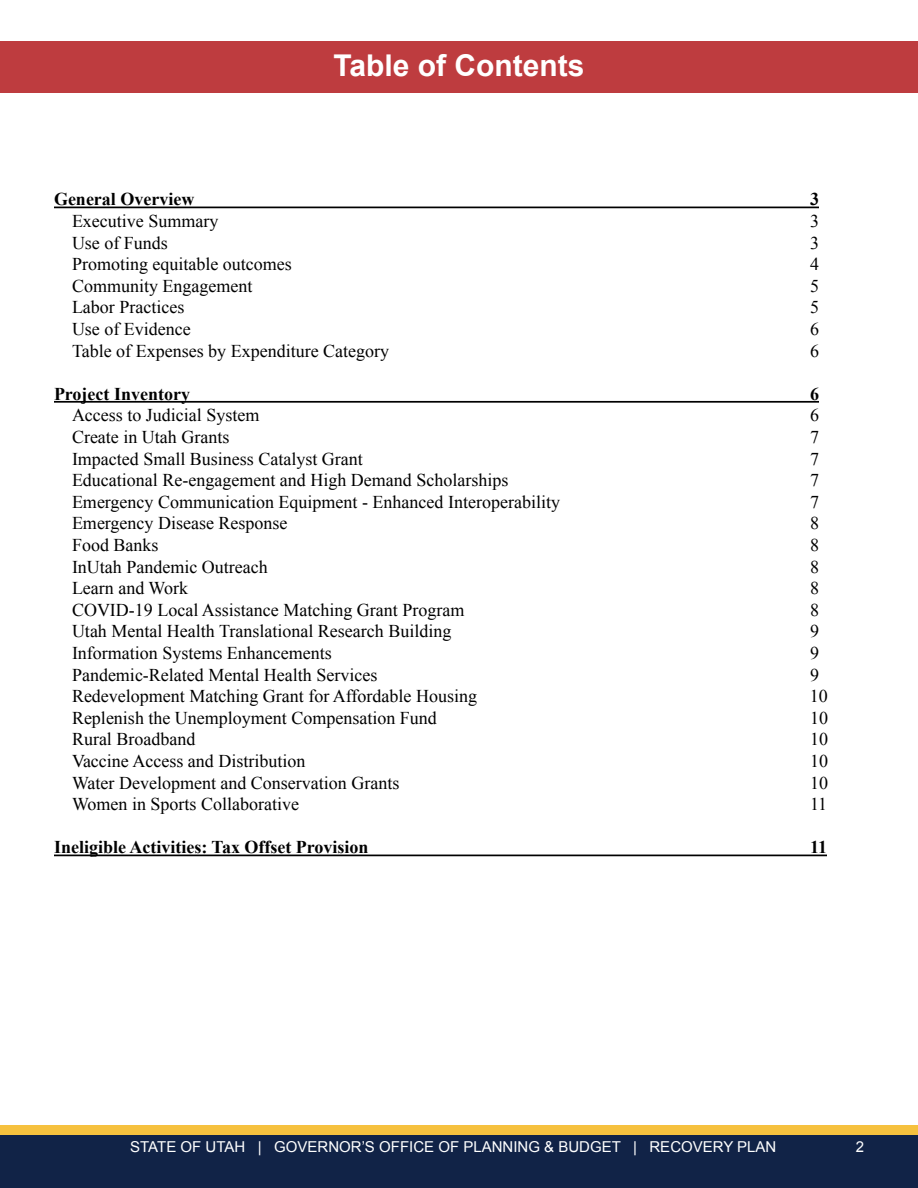
<style>
.page{position:relative;width:918px;height:1188px;background:#fff}
.page>*{position:absolute;margin:0;border:0;box-sizing:border-box;transform-origin:0 0}
.t1{font:700 30px "Arial";color:#fff}
.t2{font:18px "Times New Roman";color:#000}
.t3{font:700 18px "Times New Roman";color:#000}
.t4{font:15px "Arial";color:#fff}
</style>
<div class="page">
<div style="left:1px;top:41px;width:917px;height:51px;background:#be3c3f"></div>
<div style="left:0;top:1125px;width:918px;height:53px;background:#f6c13e"></div>
<hr style="left:54px;top:207px;width:765px;height:1px;background:#000">
<hr style="left:54px;top:401px;width:765px;height:2px;background:#000">
<hr style="left:54px;top:855px;width:773px;height:1px;background:#000">
<div style="left:1px;top:1135px;width:917px;height:52px;background:#112347"></div>
<h1 class="t1" style="left:333px;top:46px;width:253px">Table of Contents</h1>
<p class="t3" style="left:54px;top:187px;width:142px">General Overview</p>
<p class="t3" style="left:810px;top:187px;width:10px">3</p>
<p class="t2" style="left:72px;top:209px;width:148px">Executive Summary</p>
<p class="t2" style="left:810px;top:209px;width:10px">3</p>
<p class="t2" style="left:72px;top:231px;width:97px">Use of Funds</p>
<p class="t2" style="left:810px;top:231px;width:10px">3</p>
<p class="t2" style="left:72px;top:252px;width:221px">Promoting equitable outcomes</p>
<p class="t2" style="left:810px;top:252px;width:10px">4</p>
<p class="t2" style="left:72px;top:274px;width:182px">Community Engagement</p>
<p class="t2" style="left:810px;top:274px;width:10px">5</p>
<p class="t2" style="left:72px;top:295px;width:114px">Labor Practices</p>
<p class="t2" style="left:810px;top:295px;width:10px">5</p>
<p class="t2" style="left:72px;top:317px;width:120px">Use of Evidence</p>
<p class="t2" style="left:810px;top:317px;width:10px">6</p>
<p class="t2" style="left:72px;top:339px;width:319px">Table of Expenses by Expenditure Category</p>
<p class="t2" style="left:810px;top:339px;width:10px">6</p>
<p class="t3" style="left:54px;top:381px;width:138px">Project Inventory</p>
<p class="t3" style="left:810px;top:381px;width:10px">6</p>
<p class="t2" style="left:72px;top:403px;width:189px">Access to Judicial System</p>
<p class="t2" style="left:810px;top:403px;width:10px">6</p>
<p class="t2" style="left:72px;top:425px;width:159px">Create in Utah Grants</p>
<p class="t2" style="left:810px;top:425px;width:10px">7</p>
<p class="t2" style="left:72px;top:447px;width:292px">Impacted Small Business Catalyst Grant</p>
<p class="t2" style="left:810px;top:447px;width:10px">7</p>
<p class="t2" style="left:72px;top:468px;width:438px">Educational Re-engagement and High Demand Scholarships</p>
<p class="t2" style="left:810px;top:468px;width:10px">7</p>
<p class="t2" style="left:72px;top:490px;width:490px">Emergency Communication Equipment - Enhanced Interoperability</p>
<p class="t2" style="left:810px;top:490px;width:10px">7</p>
<p class="t2" style="left:72px;top:511px;width:217px">Emergency Disease Response</p>
<p class="t2" style="left:810px;top:511px;width:10px">8</p>
<p class="t2" style="left:72px;top:533px;width:88px">Food Banks</p>
<p class="t2" style="left:810px;top:533px;width:10px">8</p>
<p class="t2" style="left:72px;top:555px;width:197px">InUtah Pandemic Outreach</p>
<p class="t2" style="left:810px;top:555px;width:10px">8</p>
<p class="t2" style="left:72px;top:576px;width:118px">Learn and Work</p>
<p class="t2" style="left:810px;top:576px;width:10px">8</p>
<p class="t2" style="left:72px;top:598px;width:394px">COVID-19 Local Assistance Matching Grant Program</p>
<p class="t2" style="left:810px;top:598px;width:10px">8</p>
<p class="t2" style="left:72px;top:619px;width:381px">Utah Mental Health Translational Research Building</p>
<p class="t2" style="left:810px;top:619px;width:10px">9</p>
<p class="t2" style="left:72px;top:641px;width:261px">Information Systems Enhancements</p>
<p class="t2" style="left:810px;top:641px;width:10px">9</p>
<p class="t2" style="left:72px;top:663px;width:307px">Pandemic-Related Mental Health Services</p>
<p class="t2" style="left:810px;top:663px;width:10px">9</p>
<p class="t2" style="left:72px;top:684px;width:407px">Redevelopment Matching Grant for Affordable Housing</p>
<p class="t2" style="left:810px;top:684px;width:19px">10</p>
<p class="t2" style="left:72px;top:706px;width:366px">Replenish the Unemployment Compensation Fund</p>
<p class="t2" style="left:810px;top:706px;width:19px">10</p>
<p class="t2" style="left:72px;top:727px;width:125px">Rural Broadband</p>
<p class="t2" style="left:810px;top:727px;width:19px">10</p>
<p class="t2" style="left:72px;top:749px;width:235px">Vaccine Access and Distribution</p>
<p class="t2" style="left:810px;top:749px;width:19px">10</p>
<p class="t2" style="left:72px;top:771px;width:329px">Water Development and Conservation Grants</p>
<p class="t2" style="left:810px;top:771px;width:19px">10</p>
<p class="t2" style="left:72px;top:792px;width:229px">Women in Sports Collaborative</p>
<p class="t2" style="left:810px;top:792px;width:19px">11</p>
<p class="t3" style="left:54px;top:835px;width:316px">Ineligible Activities: Tax Offset Provision</p>
<p class="t3" style="left:810px;top:835px;width:19px">11</p>
<p class="t4" style="left:130px;top:1136px;width:648px">STATE OF UTAH | GOVERNOR’S OFFICE OF PLANNING &amp; BUDGET | RECOVERY PLAN</p>
<p class="t4" style="left:856px;top:1136px;width:10px">2</p>
</div>
